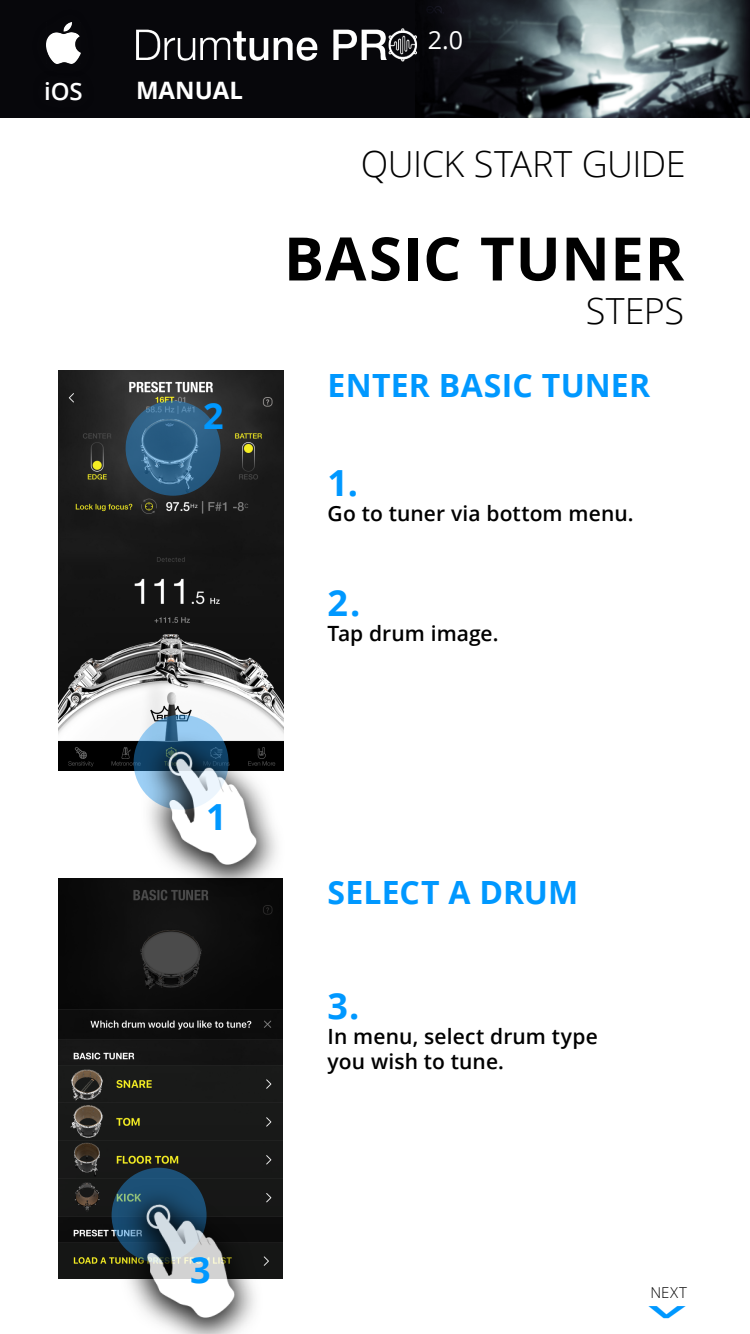
<style>
.page{position:relative;width:750px;height:1334px;background:#fff}
.page>*{position:absolute;margin:0;border:0;box-sizing:border-box;transform-origin:0 0}
.t1{font:700 70.4px "Open Sans";color:#0098ff;scale:.35 1}
.t2{font:700 60px "Open Sans";letter-spacing:.015em;color:#000}
.t3{font:300 36px "Open Sans";letter-spacing:-.015em;color:#000}
.t4{font:700 36px "Open Sans";color:#0098ff}
.t5{font:700 32px "Open Sans";letter-spacing:.005em;color:#0098ff}
.t6{font:25px "Open Sans";color:#fff}
.t7{font:700 24px "Open Sans";color:#fff}
.t8{font:600 24px "Open Sans";color:#fff}
.t9{font:600 21px/25.2px "Open Sans";letter-spacing:.005em;color:#000}
.t10{font:300 15px "Open Sans";color:#000}
</style>
<div class="page">
<img style="left:415px;top:0;width:335px;height:118px">
<img style="left:58px;top:878px;width:225px;height:400px">
<img style="left:58px;top:370px;width:225px;height:400px">
<svg style="left:126px;top:401px;width:95px;height:95px;background:#32658b"></svg>
<div style="left:0;top:0;width:415px;height:118px;background:#07070b"></div>
<img style="left:136px;top:20px;width:294px;height:53px">
<img style="left:47px;top:22px;width:34px;height:39px">
<img style="left:52px;top:61px;width:24px;height:3px">
<img style="left:85px;top:689px;width:199px;height:222px">
<img style="left:63px;top:1142px;width:220px;height:192px">
<p class="t8" style="left:44px;top:75px;width:40px">iOS</p>
<p class="t7" style="left:136px;top:74px;width:108px">MANUAL</p>
<h3 class="t4" style="left:203px;top:391px;width:22px">2</h3>
<p class="t6" style="left:428px;top:23px;width:37px">2.0</p>
<h3 class="t3" style="left:361px;top:139px;width:326px">QUICK START GUIDE</h3>
<h2 class="t2" style="left:284px;top:216px;width:402px">BASIC TUNER</h2>
<h3 class="t3" style="left:586px;top:286px;width:100px">STEPS</h3>
<h3 class="t5" style="left:328px;top:362px;width:324px">ENTER BASIC TUNER</h3>
<h3 class="t4" style="left:328px;top:458px;width:32px">1.</h3>
<p class="t9" style="left:328px;top:501px;width:308px">Go to tuner via bottom menu.</p>
<h3 class="t4" style="left:328px;top:578px;width:34px">2.</h3>
<p class="t9" style="left:328px;top:621px;width:173px">Tap drum image.</p>
<h3 class="t4" style="left:206px;top:792px;width:22px">1</h3>
<h3 class="t5" style="left:328px;top:869px;width:252px">SELECT A DRUM</h3>
<h3 class="t4" style="left:328px;top:981px;width:33px">3.</h3>
<p class="t9" style="left:328px;top:1024px;width:272px">In menu, select drum type you wish to tune.</p>
<h3 class="t4" style="left:190px;top:1245px;width:22px">3</h3>
<p class="t10" style="left:650px;top:1282px;width:38px">NEXT</p>
<h1 class="t1" style="left:717px;top:1305px;width:42px;rotate:90deg">&gt;</h1>
</div>
